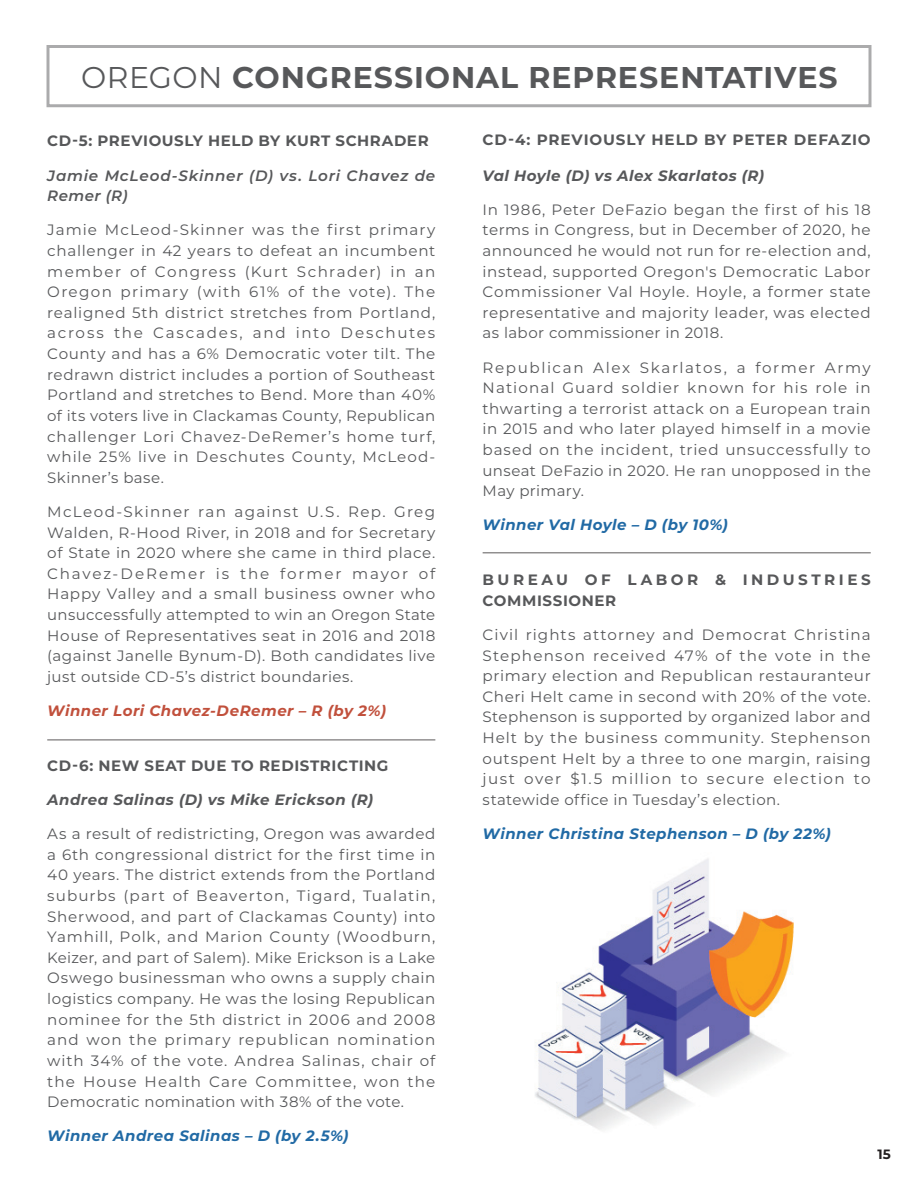
<style>
.page{position:relative;width:918px;height:1188px;background:#fff}
.page>*{position:absolute;margin:0;border:0;box-sizing:border-box;transform-origin:0 0}
.BODY_LIST_BULLET_LAS{font:700 30px "Montserrat";letter-spacing:.03em;color:#57585a}
.BODY_LIST_BULLET_LAS-2{font:15px/20.7px "Montserrat";letter-spacing:.03em;color:#57585a;text-align:justify}
.BODY_LIST_BULLET_LAS-3{font:700 15px "Montserrat";letter-spacing:.045em;color:#57585a}
.BODY_LIST_BULLET_LAS-4{font:italic 700 15px "Montserrat";letter-spacing:.03em;color:#216aa5}
.BODY_LIST_BULLET_LAS-5{font:italic 700 15px "Montserrat";letter-spacing:.03em;color:#57585a}
.BODY_LIST_BULLET_LAS-6{font:italic 600 15px/20.7px "Montserrat";letter-spacing:.05em;color:#57585a}
.BODY_LIST_BULLET_LAS-7{font:700 15px/20.7px "Montserrat";letter-spacing:.225em;color:#57585a}
.BODY_LIST_BULLET_LAS-8{font:italic 700 15px "Montserrat";letter-spacing:.03em;color:#c1503c}
.t1{font:700 13.5px "Montserrat";color:#231f20}
.s1{font-weight:400}
</style>
<div class="page">
<hr style="left:47px;top:739px;width:388px;height:2px;background:#231f20">
<hr style="left:483px;top:552px;width:388px;height:2px;background:#231f20">
<img style="left:535px;top:858px;width:259px;height:272px">
<p class="BODY_LIST_BULLET_LAS" style="left:81px;top:56px;width:758px"><span class="s1">OREGON</span> CONGRESSIONAL REPRESENTATIVES</p>
<p class="BODY_LIST_BULLET_LAS-3" style="left:47px;top:130px;width:383px">CD-5: PREVIOUSLY HELD BY KURT SCHRADER</p>
<p class="BODY_LIST_BULLET_LAS-6" style="left:47px;top:164px;width:390px">Jamie McLeod-Skinner (D) vs. Lori Chavez de<br>Remer (R)</p>
<p class="BODY_LIST_BULLET_LAS-2" style="left:47px;top:219px;width:390px">Jamie McLeod-Skinner was the first primary challenger in 42 years to defeat an incumbent member of Congress (Kurt Schrader) in an Oregon primary (with 61% of the vote). The realigned 5th district stretches from Portland, across the Cascades, and into Deschutes County and has a 6% Democratic voter tilt. The redrawn district includes a portion of Southeast Portland and stretches to Bend. More than 40% of its voters live in Clackamas County, Republican challenger Lori Chavez-DeRemer’s home turf, while 25% live in Deschutes County, McLeod-Skinner’s base.</p>
<p class="BODY_LIST_BULLET_LAS-2" style="left:47px;top:501px;width:390px">McLeod-Skinner ran against U.S. Rep. Greg Walden, R-Hood River, in 2018 and for Secretary of State in 2020 where she came in third place.<br>Chavez-DeRemer is the former mayor of Happy Valley and a small business owner who unsuccessfully attempted to win an Oregon State House of Representatives seat in 2016 and 2018 (against Janelle Bynum-D). Both candidates live just outside CD-5’s district boundaries.</p>
<p class="BODY_LIST_BULLET_LAS-8" style="left:47px;top:700px;width:340px">Winner Lori Chavez-DeRemer – R (by 2%)</p>
<p class="BODY_LIST_BULLET_LAS-3" style="left:47px;top:755px;width:343px">CD-6: NEW SEAT DUE TO REDISTRICTING</p>
<p class="BODY_LIST_BULLET_LAS-5" style="left:47px;top:789px;width:328px">Andrea Salinas (D) vs Mike Erickson (R)</p>
<p class="BODY_LIST_BULLET_LAS-2" style="left:47px;top:823px;width:390px">As a result of redistricting, Oregon was awarded a 6th congressional district for the first time in 40 years. The district extends from the Portland suburbs (part of Beaverton, Tigard, Tualatin, Sherwood, and part of Clackamas County) into Yamhill, Polk, and Marion County (Woodburn, Keizer, and part of Salem). Mike Erickson is a Lake Oswego businessman who owns a supply chain logistics company. He was the losing Republican nominee for the 5th district in 2006 and 2008 and won the primary republican nomination with 34% of the vote. Andrea Salinas, chair of the House Health Care Committee, won the Democratic nomination with 38% of the vote.</p>
<p class="BODY_LIST_BULLET_LAS-4" style="left:47px;top:1125px;width:303px">Winner Andrea Salinas – D (by 2.5%)</p>
<p class="BODY_LIST_BULLET_LAS-3" style="left:483px;top:129px;width:390px">CD-4: PREVIOUSLY HELD BY PETER DEFAZIO</p>
<p class="BODY_LIST_BULLET_LAS-5" style="left:483px;top:164px;width:283px">Val Hoyle (D) vs Alex Skarlatos (R)</p>
<p class="BODY_LIST_BULLET_LAS-2" style="left:483px;top:198px;width:390px">In 1986, Peter DeFazio began the first of his 18 terms in Congress, but in December of 2020, he announced he would not run for re-election and, instead, supported Oregon's Democratic Labor Commissioner Val Hoyle. Hoyle, a former state representative and majority leader, was elected as labor commissioner in 2018.</p>
<p class="BODY_LIST_BULLET_LAS-2" style="left:483px;top:356px;width:390px">Republican Alex Skarlatos, a former Army National Guard soldier known for his role in thwarting a terrorist attack on a European train in 2015 and who later played himself in a movie based on the incident, tried unsuccessfully to unseat DeFazio in 2020. He ran unopposed in the May primary.</p>
<p class="BODY_LIST_BULLET_LAS-4" style="left:483px;top:514px;width:247px">Winner Val Hoyle – D (by 10%)</p>
<p class="BODY_LIST_BULLET_LAS-7" style="left:483px;top:569px;width:390px">BUREAU OF LABOR &amp; INDUSTRIES<br>COMMISSIONER</p>
<p class="BODY_LIST_BULLET_LAS-2" style="left:483px;top:624px;width:390px">Civil rights attorney and Democrat Christina Stephenson received 47% of the vote in the primary election and Republican restauranteur Cheri Helt came in second with 20% of the vote.<br>Stephenson is supported by organized labor and Helt by the business community. Stephenson outspent Helt by a three to one margin, raising just over $1.5 million to secure election to statewide office in Tuesday’s election.</p>
<p class="BODY_LIST_BULLET_LAS-4" style="left:483px;top:823px;width:350px">Winner Christina Stephenson – D (by 22%)</p>
<p class="t1" style="left:878px;top:1145px;width:15px">15</p>
</div>
